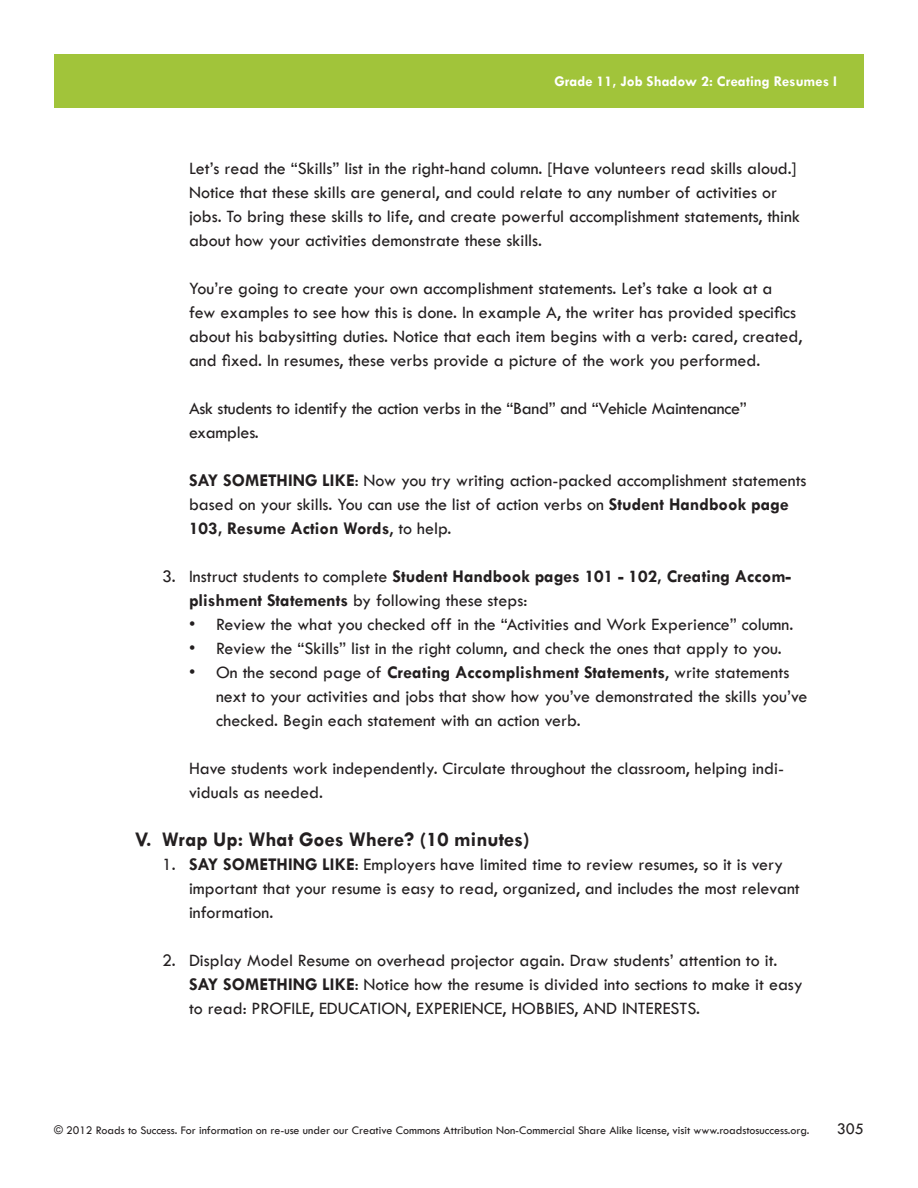
<style>
.page{position:relative;width:918px;height:1188px;background:#fff}
.page>*{position:absolute;margin:0;border:0;box-sizing:border-box;transform-origin:0 0}
.A_NumberListRoman{font:700 21px "Tw Cen";color:#231f20}
.A_Text{font:18px/24px "Tw Cen";color:#231f20}
.A_Bullet{font:18px/24px "Tw Cen";color:#231f20}
.A_NumberList1{font:18px/24px "Tw Cen";color:#231f20}
.A_Text_NoSpaceBefore{font:18px/24px "Tw Cen";color:#231f20}
.A_NumberList2{font:700 18px/24px "Tw Cen";color:#231f20}
.A_NumberList2-2{font:18px "Tw Cen";color:#231f20}
.t1{font:16.5px "Tw Cen";color:#231f20}
.t2{font:700 15px "Tw Cen";color:#fff}
.t3{font:12px "Tw Cen";color:#231f20}
.s1{font-weight:700}
.s2{font-weight:400}
</style>
<div class="page">
<div style="left:54px;top:54px;width:810px;height:54px;background:#a1c43a"></div>
<p class="t2" style="left:554px;top:72px;width:284px">Grade 11, Job Shadow 2: Creating Resumes I</p>
<p class="A_Text" style="left:189px;top:157px;width:612px">Let’s read the “Skills” list in the right-hand column. [Have volunteers read skills aloud.] Notice that these skills are general, and could relate to any number of activities or jobs. To bring these skills to life, and create powerful accomplishment statements, think about how your activities demonstrate these skills.</p>
<p class="A_Text" style="left:189px;top:277px;width:615px">You’re going to create your own accomplishment statements. Let’s take a look at a few examples to see how this is done. In example A, the writer has provided specifics about his babysitting duties. Notice that each item begins with a verb: cared, created, and fixed. In resumes, these verbs provide a picture of the work you performed.</p>
<p class="A_Text" style="left:189px;top:397px;width:559px">Ask students to identify the action verbs in the “Band” and “Vehicle Maintenance” examples.</p>
<p class="A_Text" style="left:189px;top:469px;width:619px"><span class="s1">SAY SOMETHING LIKE</span>: Now you try writing action-packed accomplishment statements based on your skills. You can use the list of action verbs on <span class="s1">Student Handbook page<br>103, Resume Action Words</span>, to help.</p>
<p class="A_NumberList2" style="left:189px;top:564px;width:604px;text-indent:-27px"><span class="s2">3. Instruct students to complete</span> Student Handbook pages 101 - 102, Creating Accom&shy;plishment Statements <span class="s2">by following these steps:</span></p>
<p class="A_Bullet" style="left:189px;top:613px;width:606px">• Review the what you checked off in the “Activities and Work Experience” column.</p>
<p class="A_Bullet" style="left:189px;top:637px;width:594px">• Review the “Skills” list in the right column, and check the ones that apply to you.</p>
<p class="A_Bullet" style="left:216px;top:661px;width:593px;text-indent:-27px">• On the second page of <span class="s1">Creating Accomplishment Statements</span>, write statements next to your activities and jobs that show how you’ve demonstrated the skills you’ve checked. Begin each statement with an action verb.</p>
<p class="A_Text" style="left:189px;top:757px;width:597px">Have students work independently. Circulate throughout the classroom, helping indi&shy;viduals as needed.</p>
<p class="A_NumberListRoman" style="left:135px;top:827px;width:396px">V. Wrap Up: What Goes Where? (10 minutes)</p>
<p class="A_NumberList1" style="left:189px;top:853px;width:612px;text-indent:-27px">1. <span class="s1">SAY SOMETHING LIKE</span>: Employers have limited time to review resumes, so it is very important that your resume is easy to read, organized, and includes the most relevant information.</p>
<p class="A_NumberList2-2" style="left:162px;top:950px;width:617px">2. Display Model Resume on overhead projector again. Draw students’ attention to it.</p>
<p class="A_Text_NoSpaceBefore" style="left:189px;top:973px;width:615px"><span class="s1">SAY SOMETHING LIKE</span>: Notice how the resume is divided into sections to make it easy to read: PROFILE, EDUCATION, EXPERIENCE, HOBBIES, AND INTERESTS.</p>
<p class="t3" style="left:54px;top:1123px;width:757px">© 2012 Roads to Success. For information on re-use under our Creative Commons Attribution Non-Commercial Share Alike license, visit www.roadstosuccess.org.</p>
<p class="t1" style="left:837px;top:1119px;width:29px">305</p>
</div>
